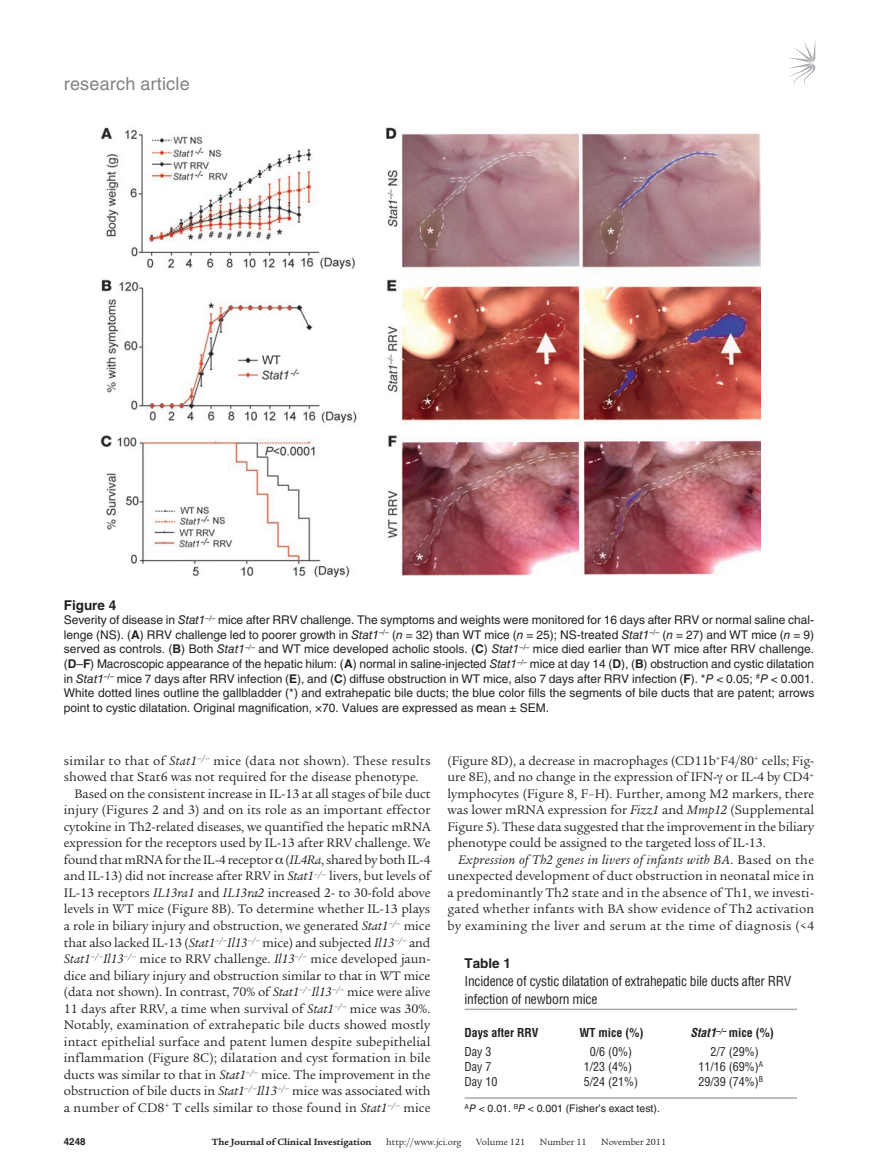
<style>
.page{position:relative;width:878px;height:1175px;background:#fff}
.page>*{position:absolute;margin:0;border:0;box-sizing:border-box;transform-origin:0 0}
.t1{font:18px "Helvetica LT Std";letter-spacing:.01em;color:#808285}
.t2{font:13.5px/16.5px "Legacy Serif Std";color:#231f20;text-align:justify}
.t3{font:condensed 13.5px/18px "Helvetica LT Std";letter-spacing:-.015em;color:#231f20}
.t4{font:13.5px "Legacy Serif Std";letter-spacing:.02em;color:#231f20}
.t5{font:700 13.5px "Helvetica LT Std";color:#231f20}
.t6{font:12px/14.7px "Helvetica LT Std";color:#231f20;text-align:justify}
.t7{font:condensed 12px "Helvetica LT Std";color:#231f20}
.t8{font:700 condensed 12px "Helvetica LT Std";color:#231f20}
.t9{font:10.5px "Helvetica LT Std";color:#231f20}
.t10{font:9.75px "Legacy Serif Std";color:#231f20}
.t11{font:700 9.75px "Legacy Serif Std";color:#231f20}
.t12{font:700 9.75px "Helvetica LT Std";color:#231f20}
.s1{font-style:italic}
.s2{font-weight:700}
</style>
<div class="page">
<svg style="left:789px;top:42px;width:26px;height:43px"></svg>
<hr style="left:464px;top:1008px;width:333px;height:2px;background:#a8a9ad">
<hr style="left:464px;top:1097px;width:333px;height:1px;background:#a8a9ad">
<img style="left:101px;top:127px;width:659px;height:451px">
<h1 class="t1" style="left:64px;top:73px;width:127px">research article</h1>
<p class="t5" style="left:64px;top:596px;width:54px">Figure 4</p>
<p class="t6" style="left:64px;top:612px;width:752px">Severity of disease in <span class="s1">Stat1</span><sup>–/–</sup> mice after RRV challenge. The symptoms and weights were monitored for 16 days after RRV or normal saline chal&shy;lenge (NS). (<span class="s2">A</span>) RRV challenge led to poorer growth in <span class="s1">Stat1</span><sup>–/–</sup> (<span class="s1">n</span> = 32) than WT mice (<span class="s1">n</span> = 25); NS-treated <span class="s1">Stat1</span><sup>–/–</sup> (<span class="s1">n</span> = 27) and WT mice (<span class="s1">n</span> = 9) served as controls. (<span class="s2">B</span>) Both <span class="s1">Stat1</span><sup>–/–</sup> and WT mice developed acholic stools. (<span class="s2">C</span>) <span class="s1">Stat1</span><sup>–/–</sup> mice died earlier than WT mice after RRV challenge. (<span class="s2">D</span>–<span class="s2">F</span>) Macroscopic appearance of the hepatic hilum: (<span class="s2">A</span>) normal in saline-injected <span class="s1">Stat1</span><sup>–/–</sup> mice at day 14 (<span class="s2">D</span>), (<span class="s2">B</span>) obstruction and cystic dilatation in <span class="s1">Stat1</span><sup>–/–</sup> mice 7 days after RRV infection (<span class="s2">E</span>), and (<span class="s2">C</span>) diffuse obstruction in WT mice, also 7 days after RRV infection (<span class="s2">F</span>). *<span class="s1">P</span> &lt; 0.05; <sup>#</sup><span class="s1">P</span> &lt; 0.001.<br>White dotted lines outline the gallbladder (*) and extrahepatic bile ducts; the blue color fills the segments of bile ducts that are patent; arrows point to cystic dilatation. Original magnification, ×70. Values are expressed as mean ± SEM.</p>
<p class="t4" style="left:64px;top:753px;width:368px">similar to that of <span class="s1">Stat1</span><sup>–/–</sup> mice (data not shown). These results</p>
<p class="t2" style="left:64px;top:769px;width:356px">showed that Stat6 was not required for the disease phenotype.</p>
<p class="t2" style="left:74px;top:785px;width:358px">Based on the consistent increase in IL-13 at all stages of bile duct</p>
<p class="t2" style="left:64px;top:802px;width:368px">injury (Figures 2 and 3) and on its role as an important effector</p>
<p class="t2" style="left:64px;top:818px;width:368px">cytokine in Th2-related diseases, we quantified the hepatic mRNA</p>
<p class="t2" style="left:64px;top:835px;width:368px">expression for the receptors used by IL-13 after RRV challenge. We</p>
<p class="t2" style="left:64px;top:851px;width:368px">found that mRNA for the IL-4 receptor (<span class="s1">IL4Ra</span>, shared by both IL-4</p>
<p class="t2" style="left:64px;top:868px;width:368px">and IL-13) did not increase after RRV in <span class="s1">Stat1</span><sup>–/–</sup> livers, but levels of</p>
<p class="t2" style="left:64px;top:884px;width:368px">IL-13 receptors <span class="s1">IL13ra1</span> and <span class="s1">IL13ra2</span> increased 2- to 30-fold above</p>
<p class="t2" style="left:64px;top:901px;width:368px">levels in WT mice (Figure 8B). To determine whether IL-13 plays</p>
<p class="t2" style="left:64px;top:917px;width:368px">a role in biliary injury and obstruction, we generated <span class="s1">Stat1</span><sup>–/–</sup> mice</p>
<p class="t2" style="left:64px;top:934px;width:368px">that also lacked IL-13 (<span class="s1">Stat1</span><sup>–/–</sup><span class="s1">Il13</span><sup>–/–</sup> mice) and subjected <span class="s1">Il13</span><sup>–/–</sup> and</p>
<p class="t2" style="left:64px;top:950px;width:368px"><span class="s1">Stat1</span><sup>–/–</sup><span class="s1">Il13</span><sup>–/–</sup> mice to RRV challenge. <span class="s1">Il13</span><sup>–/–</sup> mice developed jaun-</p>
<p class="t2" style="left:64px;top:967px;width:368px">dice and biliary injury and obstruction similar to that in WT mice</p>
<p class="t2" style="left:64px;top:983px;width:368px">(data not shown). In contrast, 70% of <span class="s1">Stat1</span><sup>–/–</sup><span class="s1">Il13</span><sup>–/–</sup> mice were alive</p>
<p class="t2" style="left:64px;top:1000px;width:368px">11 days after RRV, a time when survival of <span class="s1">Stat1</span><sup>–/–</sup> mice was 30%.</p>
<p class="t2" style="left:64px;top:1016px;width:368px">Notably, examination of extrahepatic bile ducts showed mostly</p>
<p class="t2" style="left:64px;top:1033px;width:368px">intact epithelial surface and patent lumen despite subepithelial</p>
<p class="t2" style="left:64px;top:1049px;width:368px">inflammation (Figure 8C); dilatation and cyst formation in bile</p>
<p class="t2" style="left:64px;top:1066px;width:368px">ducts was similar to that in <span class="s1">Stat1</span><sup>–/–</sup> mice. The improvement in the</p>
<p class="t2" style="left:64px;top:1082px;width:368px">obstruction of bile ducts in <span class="s1">Stat1</span><sup>–/–</sup><span class="s1">Il13</span><sup>–/–</sup> mice was associated with</p>
<p class="t2" style="left:64px;top:1099px;width:368px">a number of CD8<sup>+</sup> T cells similar to those found in <span class="s1">Stat1</span><sup>–/–</sup> mice</p>
<p class="t2" style="left:447px;top:752px;width:368px">(Figure 8D), a decrease in macrophages (CD11b<sup>+</sup>F4/80<sup>+</sup> cells; Fig&shy;ure 8E), and no change in the expression of IFN- or IL-4 by CD4<sup>+ </sup>lymphocytes (Figure 8, F–H). Further, among M2 markers, there was lower mRNA expression for <span class="s1">Fizz1</span> and <span class="s1">Mmp12</span> (Supplemental Figure 5). These data suggested that the improvement in the biliary phenotype could be assigned to the targeted loss of IL-13.</p>
<p class="t2" style="left:447px;top:851px;width:368px;text-indent:11px"><span class="s1">Expression of Th2 genes in livers of infants with BA</span>. Based on the unexpected development of duct obstruction in neonatal mice in a predominantly Th2 state and in the absence of Th1, we investi&shy;gated whether infants with BA show evidence of Th2 activation by examining the liver and serum at the time of diagnosis (&lt;4</p>
<p class="t5" style="left:464px;top:955px;width:48px">Table 1</p>
<p class="t3" style="left:464px;top:972px;width:328px">Incidence of cystic dilatation of extrahepatic bile ducts after RRV infection of newborn mice</p>
<p class="t8" style="left:464px;top:1025px;width:75px">Days after RRV</p>
<p class="t8" style="left:579px;top:1025px;width:65px">WT mice (%)</p>
<p class="t8" style="left:690px;top:1025px;width:85px"><span class="s1">Stat1</span><sup>–/–</sup> mice (%)</p>
<p class="t7" style="left:464px;top:1043px;width:28px">Day 3</p>
<p class="t7" style="left:590px;top:1043px;width:44px">0/6 (0%)</p>
<p class="t7" style="left:710px;top:1043px;width:50px">2/7 (29%)</p>
<p class="t7" style="left:464px;top:1058px;width:28px">Day 7</p>
<p class="t7" style="left:584px;top:1058px;width:50px">1/23 (4%)</p>
<p class="t7" style="left:698px;top:1058px;width:66px">11/16 (69%)<sup>A</sup></p>
<p class="t7" style="left:464px;top:1073px;width:34px">Day 10</p>
<p class="t7" style="left:584px;top:1073px;width:56px">5/24 (21%)</p>
<p class="t7" style="left:698px;top:1073px;width:66px">29/39 (74%)<sup>B</sup></p>
<p class="t9" style="left:464px;top:1101px;width:197px"><sup>A</sup><span class="s1">P</span> &lt; 0.01. <sup>B</sup><span class="s1">P</span> &lt; 0.001 (Fisher’s exact test).</p>
<p class="t12" style="left:64px;top:1135px;width:23px">4248</p>
<p class="t11" style="left:212px;top:1135px;width:161px">The Journal of Clinical Investigation</p>
<p class="t10" style="left:386px;top:1136px;width:77px">http://www.jci.org</p>
<p class="t10" style="left:476px;top:1136px;width:50px">Volume 121</p>
<p class="t10" style="left:540px;top:1136px;width:48px">Number 11</p>
<p class="t10" style="left:601px;top:1136px;width:66px">November 2011</p>
</div>
